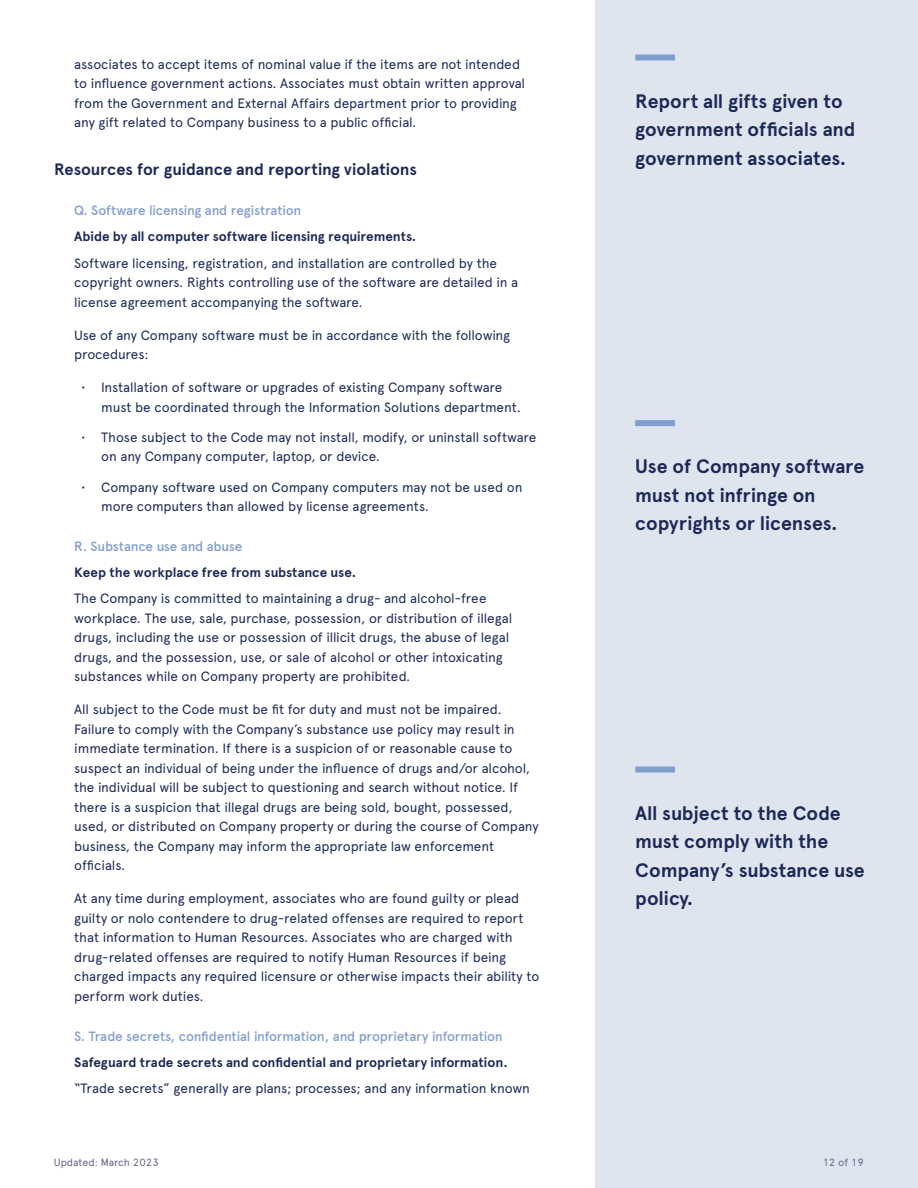
<style>
.page{position:relative;width:918px;height:1188px;background:#fff}
.page>*{position:absolute;margin:0;border:0;box-sizing:border-box;transform-origin:0 0}
.Callouts{font:700 19.5px/28.5px "Apercu Pro";letter-spacing:-.005em;color:#1c2957}
.t1{font:700 16.5px "Apercu Pro";letter-spacing:-.005em;color:#1c2957}
.B2{font:13.5px/19.5px "Apercu Pro";letter-spacing:-.01em;color:#1c2957}
.B2-Bullets{font:13.5px/19.5px "Apercu Pro";letter-spacing:-.01em;color:#1c2957}
.H3{font:700 13.5px "Apercu Pro";letter-spacing:-.005em;color:#1c2957}
.H2{font:500 13.5px "Apercu Pro";letter-spacing:-.015em;color:#829ecd}
.t2{font:10.5px "Apercu Pro";letter-spacing:-.005em;color:#656485}
</style>
<div class="page">
<div style="left:595px;top:0;width:323px;height:1188px;background:#dfe5ee"></div>
<div style="left:635px;top:420px;width:40px;height:6px;background:#829ecd"></div>
<div style="left:635px;top:767px;width:40px;height:6px;background:#829ecd"></div>
<div style="left:635px;top:54px;width:40px;height:6px;background:#829ecd"></div>
<p class="B2" style="left:74px;top:53px;width:452px">associates to accept items of nominal value if the items are not intended to influence government actions. Associates must obtain written approval from the Government and External Affairs department prior to providing any gift related to Company business to a public official.</p>
<h1 class="t1" style="left:54px;top:157px;width:365px">Resources for guidance and reporting violations</h1>
<h1 class="H2" style="left:74px;top:200px;width:229px">Q. Software licensing and registration</h1>
<h1 class="H3" style="left:74px;top:226px;width:344px">Abide by all computer software licensing requirements.</h1>
<p class="B2" style="left:74px;top:252px;width:445px">Software licensing, registration, and installation are controlled by the copyright owners. Rights controlling use of the software are detailed in a license agreement accompanying the software.</p>
<p class="B2" style="left:74px;top:324px;width:437px">Use of any Company software must be in accordance with the following procedures:</p>
<p class="B2-Bullets" style="left:101px;top:377px;width:421px;text-indent:-20px">• Installation of software or upgrades of existing Company software must be coordinated through the Information Solutions department.</p>
<p class="B2-Bullets" style="left:101px;top:426px;width:437px;text-indent:-20px">• Those subject to the Code may not install, modify, or uninstall software on any Company computer, laptop, or device.</p>
<p class="B2-Bullets" style="left:101px;top:476px;width:423px;text-indent:-20px">• Company software used on Company computers may not be used on more computers than allowed by license agreements.</p>
<h1 class="H2" style="left:74px;top:536px;width:170px">R. Substance use and abuse</h1>
<h1 class="H3" style="left:74px;top:562px;width:283px">Keep the workplace free from substance use.</h1>
<p class="B2" style="left:74px;top:588px;width:440px">The Company is committed to maintaining a drug- and alcohol-free workplace. The use, sale, purchase, possession, or distribution of illegal drugs, including the use or possession of illicit drugs, the abuse of legal drugs, and the possession, use, or sale of alcohol or other intoxicating substances while on Company property are prohibited.</p>
<p class="B2" style="left:74px;top:699px;width:466px">All subject to the Code must be fit for duty and must not be impaired.<br>Failure to comply with the Company’s substance use policy may result in immediate termination. If there is a suspicion of or reasonable cause to suspect an individual of being under the influence of drugs and/or alcohol, the individual will be subject to questioning and search without notice. If there is a suspicion that illegal drugs are being sold, bought, possessed, used, or distributed on Company property or during the course of Company business, the Company may inform the appropriate law enforcement officials.</p>
<p class="B2" style="left:74px;top:888px;width:467px">At any time during employment, associates who are found guilty or plead guilty or nolo contendere to drug-related offenses are required to report that information to Human Resources. Associates who are charged with drug-related offenses are required to notify Human Resources if being charged impacts any required licensure or otherwise impacts their ability to perform work duties.</p>
<h1 class="H2" style="left:74px;top:1026px;width:430px">S. Trade secrets, confidential information, and proprietary information</h1>
<h1 class="H3" style="left:74px;top:1052px;width:435px">Safeguard trade secrets and confidential and proprietary information.</h1>
<p class="B2" style="left:74px;top:1077px;width:457px">“Trade secrets” generally are plans; processes; and any information known</p>
<h1 class="Callouts" style="left:635px;top:85px;width:222px">Report all gifts given to government officials and government associates.</h1>
<p class="Callouts" style="left:635px;top:451px;width:231px">Use of Company software must not infringe on copyrights or licenses.</p>
<p class="Callouts" style="left:635px;top:797px;width:231px">All subject to the Code must comply with the<br>Company’s substance use policy.</p>
<p class="t2" style="left:54px;top:1155px;width:106px">Updated: March 2023</p>
<p class="t2" style="left:822px;top:1155px;width:43px">12 of 19</p>
</div>
